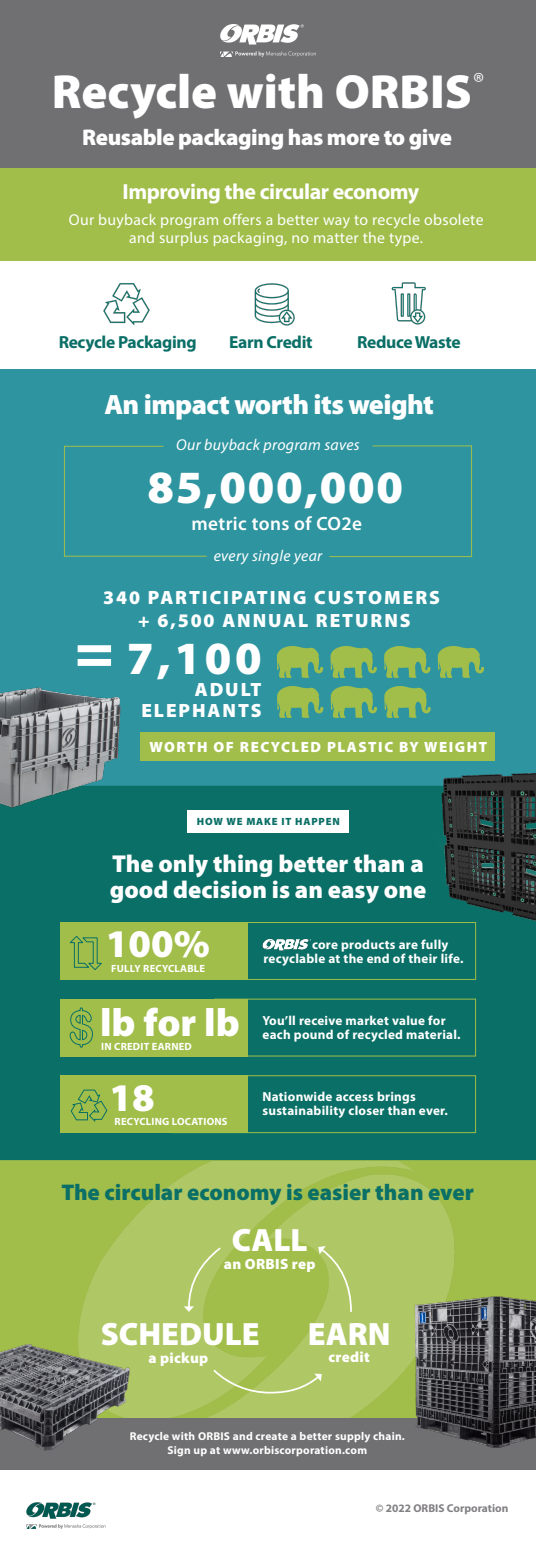
<style>
.page{position:relative;width:536px;height:1544px;background:#fff}
.page>*{position:absolute;margin:0;border:0;box-sizing:border-box;transform-origin:0 0}
.t1{font:900 64.75px "Myriad Pro";color:#fff}
.t2{font:900 48.12px "Myriad Pro";color:#fff}
.t3{font:900 46.38px "Myriad Pro";letter-spacing:.04em;color:#fff}
.t4{font:900 39.38px "Myriad Pro";color:#fff}
.t5{font:900 32.38px "Myriad Pro";color:#fff}
.t6{font:900 28px "Myriad Pro";letter-spacing:-.02em;color:#fff}
.t7{font:900 24.5px "Myriad Pro";color:#fff}
.t8{font:900 22.75px "Myriad Pro";color:#0a6f66}
.t9{font:900 22.75px "Myriad Pro";letter-spacing:-.02em;color:#fff}
.t10{font:700 21.88px "Myriad Pro";letter-spacing:-.02em;color:#fff}
.t11{font:900 19.25px "Myriad Pro";letter-spacing:.1em;color:#fff}
.t12{font:600 19.25px "Myriad Pro";letter-spacing:.02em;color:#fff}
.t13{font:700 17.5px "Myriad Pro";letter-spacing:-.02em;color:#0a6f66}
.t14{font:15.75px "Myriad Pro";letter-spacing:.02em;color:#fff}
.t15{font:italic 15.75px "Myriad Pro";letter-spacing:.02em;color:#fff}
.t16{font:900 14.88px "Myriad Pro";letter-spacing:.095em;color:#fff}
.t17{font:900 14.88px "Myriad Pro";letter-spacing:.02em;color:#fff}
.t18{font:700 13.12px "Myriad Pro";letter-spacing:.02em;color:#fff}
.t19{font:700 11.38px "Myriad Pro";letter-spacing:.02em;color:#fff}
.t20{font:700 11.38px "Myriad Pro";color:#828083}
.t21{font:700 10.5px "Myriad Pro";letter-spacing:.02em;color:#fff}
.t22{font:900 10.5px "Myriad Pro";letter-spacing:.08em;color:#0a6f66}
</style>
<div class="page">
<div style="left:0;top:1160px;width:536px;height:291px;background:#a1be4a"></div>
<img style="left:84px;top:1161px;width:371px;height:257px">
<div style="left:0;top:0;width:536px;height:202px;background:#707072"></div>
<img style="left:221px;top:24px;width:94px;height:32px">
<div style="left:0;top:168px;width:536px;height:93px;background:#a1be4a"></div>
<div style="left:0;top:369px;width:536px;height:558px;background:#2e94a0"></div>
<div style="left:0;top:786px;width:536px;height:374px;background:#0a6f66"></div>
<div style="left:0;top:1418px;width:536px;height:52px;background:#707072"></div>
<hr style="left:372px;top:445px;width:100px;height:1px;background:#a1be4a">
<hr style="left:329px;top:556px;width:143px;height:1px;background:#a1be4a">
<hr style="left:64px;top:556px;width:142px;height:1px;background:#a1be4a">
<hr style="left:471px;top:445px;width:1px;height:111px;background:#a1be4a">
<hr style="left:64px;top:446px;width:1px;height:110px;background:#a1be4a">
<hr style="left:64px;top:446px;width:99px;height:1px;background:#a1be4a">
<img style="left:0;top:687px;width:154px;height:133px">
<img style="left:0;top:1303px;width:160px;height:148px">
<img style="left:348px;top:1266px;width:188px;height:182px">
<img style="left:356px;top:760px;width:180px;height:191px">
<div style="left:140px;top:732px;width:355px;height:28px;background:#a1be4a"></div>
<div style="left:187px;top:810px;width:161px;height:23px;background:#fff"></div>
<img style="left:258px;top:934px;width:67px;height:27px">
<div style="left:60px;top:922px;width:188px;height:58px;background:#a1be4a"></div>
<svg style="left:69px;top:936px;width:33px;height:34px"></svg>
<hr style="left:209px;top:922px;width:266px;height:1px;background:#a1be4a">
<hr style="left:475px;top:922px;width:1px;height:58px;background:#a1be4a">
<hr style="left:209px;top:979px;width:266px;height:1px;background:#a1be4a">
<div style="left:60px;top:998px;width:188px;height:58px;background:#a1be4a"></div>
<hr style="left:214px;top:998px;width:261px;height:1px;background:#a1be4a">
<hr style="left:475px;top:998px;width:1px;height:58px;background:#a1be4a">
<hr style="left:214px;top:1055px;width:261px;height:1px;background:#a1be4a">
<svg style="left:69px;top:1007px;width:24px;height:41px"></svg>
<div style="left:60px;top:1075px;width:188px;height:58px;background:#a1be4a"></div>
<svg style="left:70px;top:1089px;width:38px;height:33px"></svg>
<hr style="left:171px;top:1075px;width:304px;height:1px;background:#a1be4a">
<hr style="left:475px;top:1075px;width:1px;height:58px;background:#a1be4a">
<hr style="left:171px;top:1132px;width:304px;height:1px;background:#a1be4a">
<svg style="left:184px;top:1245px;width:38px;height:66px"></svg>
<svg style="left:211px;top:1367px;width:110px;height:27px"></svg>
<svg style="left:318px;top:1246px;width:34px;height:67px"></svg>
<img style="left:103px;top:283px;width:47px;height:43px">
<img style="left:254px;top:283px;width:41px;height:43px">
<img style="left:391px;top:282px;width:35px;height:43px">
<svg style="left:276px;top:646px;width:47px;height:32px"></svg>
<svg style="left:330px;top:646px;width:47px;height:32px"></svg>
<svg style="left:277px;top:686px;width:47px;height:32px"></svg>
<svg style="left:384px;top:646px;width:47px;height:32px"></svg>
<svg style="left:330px;top:686px;width:47px;height:32px"></svg>
<svg style="left:437px;top:646px;width:47px;height:32px"></svg>
<svg style="left:384px;top:686px;width:47px;height:32px"></svg>
<img style="left:26px;top:1502px;width:80px;height:27px">
<p class="t2" style="left:52px;top:60px;width:432px">Recycle with ORBIS<sup>®</sup></p>
<p class="t9" style="left:82px;top:122px;width:371px">Reusable packaging has more to give</p>
<p class="t10" style="left:122px;top:177px;width:298px">Improving the circular economy</p>
<p class="t14" style="left:69px;top:209px;width:416px">Our buyback program offers a better way to recycle obsolete</p>
<p class="t14" style="left:129px;top:228px;width:295px">and surplus packaging, no matter the type.</p>
<p class="t13" style="left:59px;top:331px;width:139px">Recycle Packaging</p>
<p class="t13" style="left:229px;top:331px;width:85px">Earn Credit</p>
<p class="t13" style="left:357px;top:331px;width:105px">Reduce Waste</p>
<p class="t6" style="left:104px;top:386px;width:331px">An impact worth its weight</p>
<p class="t15" style="left:176px;top:435px;width:185px">Our buyback program saves</p>
<p class="t3" style="left:147px;top:456px;width:257px">85,000,000</p>
<p class="t12" style="left:191px;top:511px;width:172px">metric tons of CO2e</p>
<p class="t15" style="left:214px;top:546px;width:110px">every single year</p>
<p class="t11" style="left:103px;top:584px;width:338px">340 PARTICIPATING CUSTOMERS</p>
<p class="t11" style="left:138px;top:607px;width:274px">+ 6,500 ANNUAL RETURNS</p>
<p class="t1" style="left:75px;top:608px;width:40px">=</p>
<p class="t3" style="left:127px;top:627px;width:136px">7,100</p>
<p class="t11" style="left:195px;top:676px;width:68px">ADULT</p>
<p class="t11" style="left:141px;top:697px;width:122px">ELEPHANTS</p>
<p class="t16" style="left:149px;top:737px;width:339px">WORTH OF RECYCLED PLASTIC BY WEIGHT</p>
<p class="t22" style="left:197px;top:815px;width:144px">HOW WE MAKE IT HAPPEN</p>
<p class="t7" style="left:112px;top:847px;width:313px">The only thing better than a</p>
<p class="t7" style="left:110px;top:874px;width:318px">good decision is an easy one</p>
<p class="t4" style="left:106px;top:918px;width:105px">100%</p>
<p class="t21" style="left:111px;top:961px;width:95px">FULLY RECYCLABLE</p>
<p class="t4" style="left:100px;top:996px;width:141px">lb for lb</p>
<p class="t21" style="left:101px;top:1039px;width:92px">IN CREDIT EARNED</p>
<p class="t4" style="left:109px;top:1071px;width:47px">18</p>
<p class="t21" style="left:114px;top:1115px;width:114px">RECYCLING LOCATIONS</p>
<p class="t18" style="left:312px;top:935px;width:138px">core products are fully</p>
<p class="t18" style="left:263px;top:950px;width:201px">recyclable at the end of their life.</p>
<p class="t18" style="left:262px;top:1012px;width:185px">You’ll receive market value for</p>
<p class="t18" style="left:262px;top:1026px;width:199px">each pound of recycled material.</p>
<p class="t18" style="left:262px;top:1088px;width:155px">Nationwide access brings</p>
<p class="t18" style="left:262px;top:1102px;width:187px">sustainability closer than ever.</p>
<p class="t8" style="left:61px;top:1176px;width:414px">The circular economy is easier than ever</p>
<p class="t5" style="left:231px;top:1218px;width:77px">CALL</p>
<p class="t17" style="left:224px;top:1254px;width:93px">an ORBIS rep</p>
<p class="t5" style="left:101px;top:1312px;width:160px">SCHEDULE</p>
<p class="t5" style="left:308px;top:1312px;width:84px">EARN</p>
<p class="t16" style="left:148px;top:1348px;width:61px">a pickup</p>
<p class="t16" style="left:328px;top:1347px;width:43px">credit</p>
<p class="t19" style="left:130px;top:1428px;width:276px">Recycle with ORBIS and create a better supply chain.</p>
<p class="t19" style="left:167px;top:1442px;width:201px">Sign up at www.orbiscorporation.com</p>
<p class="t20" style="left:375px;top:1500px;width:134px">© 2022 ORBIS Corporation</p>
</div>
